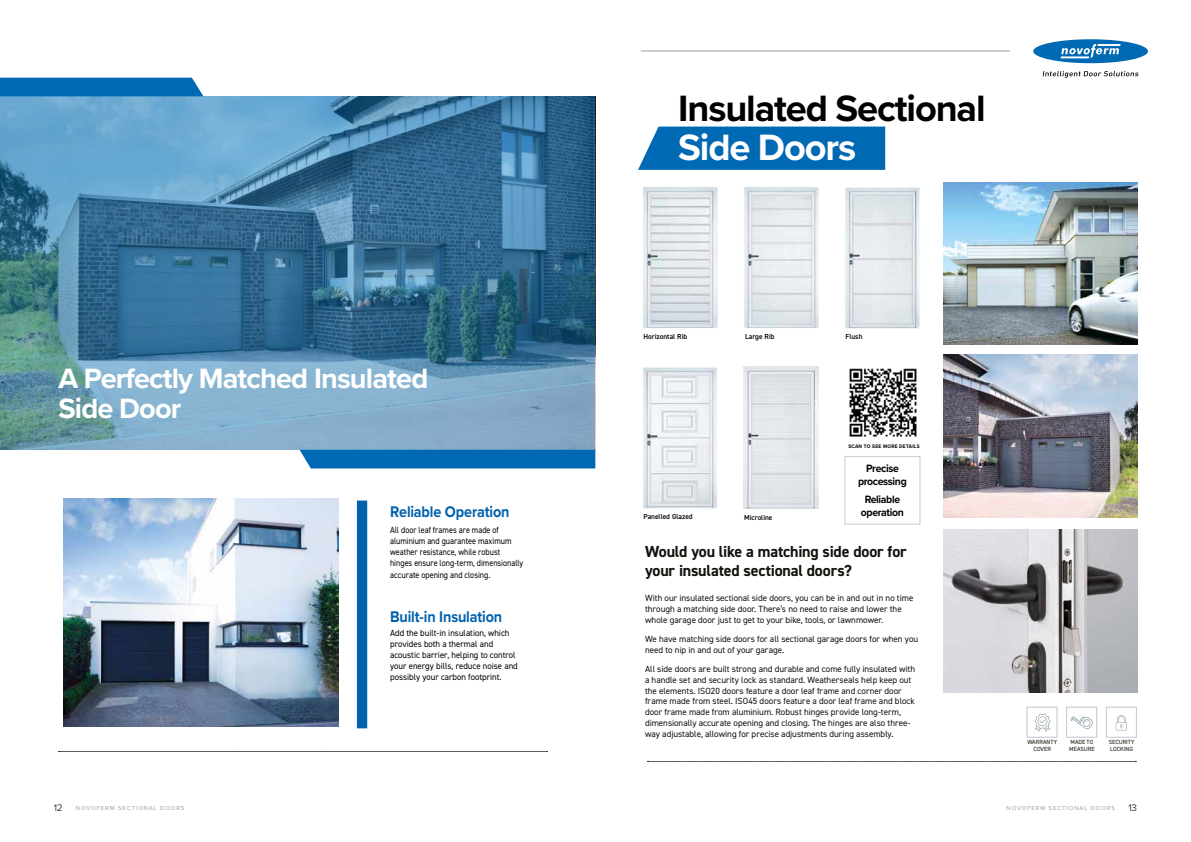
<style>
.page{position:relative;width:1191px;height:842px;background:#fff}
.page>*{position:absolute;margin:0;border:0;box-sizing:border-box;transform-origin:0 0}
.t1{font:700 38px "Proxima Nova";letter-spacing:-.03em;color:#000}
.t2{font:700 38px "Proxima Nova";letter-spacing:-.03em;color:#fff}
.t3{font:700 29px/30px "Proxima Nova";letter-spacing:-.03em;color:#fff}
.t4{font:700 16px/19.2px "DIN2014";letter-spacing:-.01em;color:#12110c}
.t5{font:700 16px "Proxima Nova";letter-spacing:-.01em;color:#0061ad;scale:.9 1}
.t6{font:700 11px/13.2px "Proxima Nova";letter-spacing:-.03em;color:#000;text-align:center;scale:.95 1}
.t7{font:10px "Proxima Nova";color:#3c3c3b}
.t8{font:9px/10.8px "DIN2014";color:#12110c}
.t9{font:9px/10.8px "DIN2014";color:#000;scale:.9 1}
.t10{font:9px/10.8px "DIN2014";color:#000}
.t11{font:600 7.3px "DIN2014";color:#000}
.t12{font:6px "Proxima Nova";letter-spacing:.15em;color:#9d9d9c}
.t13{font:6px/7.2px "DIN2014";letter-spacing:-.005em;color:#12110c}
.t14{font:700 5.3px "Proxima Nova";letter-spacing:.05em;color:#000;scale:.92 1}
</style>
<div class="page">
<svg style="left:59px;top:751px;width:488px;height:1px"></svg>
<div style="left:299px;top:450px;width:296px;height:18px;background:#0069b4"></div>
<div style="left:0;top:78px;width:203px;height:18px;background:#0069b4"></div>
<div style="left:357px;top:500px;width:10px;height:228px;background:#0061ad"></div>
<img style="left:63px;top:499px;width:276px;height:228px">
<svg style="left:0;top:96px;width:595px;height:354px;background:#5085a7"></svg>
<img style="left:943px;top:182px;width:194px;height:163px">
<div style="left:638px;top:127px;width:247px;height:43px;background:#0069b4"></div>
<img style="left:644px;top:188px;width:72px;height:139px">
<div style="left:642px;top:186px;width:76px;height:143px;border:1px solid #fff"></div>
<img style="left:745px;top:188px;width:72px;height:139px">
<div style="left:743px;top:186px;width:76px;height:143px;border:1px solid #fff"></div>
<img style="left:846px;top:189px;width:72px;height:138px">
<div style="left:844px;top:187px;width:76px;height:142px;border:1px solid #fff"></div>
<img style="left:644px;top:369px;width:72px;height:138px">
<div style="left:642px;top:367px;width:76px;height:142px;border:1px solid #fff"></div>
<img style="left:743px;top:367px;width:75px;height:141px">
<svg style="left:1042px;top:71px;width:96px;height:7px"></svg>
<svg style="left:1033px;top:39px;width:115px;height:24px"></svg>
<svg style="left:647px;top:761px;width:489px;height:1px"></svg>
<img style="left:943px;top:355px;width:194px;height:162px">
<img style="left:943px;top:530px;width:194px;height:162px">
<img style="left:849px;top:368px;width:68px;height:69px">
<div style="left:1026px;top:707px;width:31px;height:30px;border:1px solid #bfc9d0"></div>
<svg style="left:1070px;top:716px;width:23px;height:14px"></svg>
<svg style="left:1115px;top:715px;width:12px;height:15px"></svg>
<svg style="left:1034px;top:714px;width:16px;height:18px"></svg>
<div style="left:1066px;top:707px;width:30px;height:30px;border:1px solid #bfc9d0"></div>
<div style="left:1106px;top:707px;width:30px;height:30px;border:1px solid #bfc9d0"></div>
<div style="left:844px;top:456px;width:76px;height:68px;border:1px solid #ccc"></div>
<hr style="left:641px;top:51px;width:368px;height:1px;background:#9d9d9c">
<h1 class="t1" style="left:678px;top:92px;width:309px">Insulated Sectional</h1>
<h1 class="t2" style="left:678px;top:131px;width:179px">Side Doors</h1>
<h2 class="t3" style="left:58px;top:365px;width:371px">A Perfectly Matched Insulated<br>Side Door</h2>
<h3 class="t5" style="left:390px;top:505px;width:134px">Reliable Operation</h3>
<p class="t9" style="left:390px;top:525px;width:149px">All door leaf frames are made of aluminium and guarantee maximum weather resistance, while robust hinges ensure long-term, dimensionally</p>
<p class="t9" style="left:390px;top:569px;width:113px">accurate opening and closing.</p>
<h3 class="t5" style="left:390px;top:610px;width:126px">Built-in Insulation</h3>
<p class="t10" style="left:390px;top:628px;width:129px">Add the built-in insulation, which provides both a thermal and acoustic barrier, helping to control your energy bills, reduce noise and possibly your carbon footprint.</p>
<p class="t11" style="left:643px;top:333px;width:45px">Horizontal Rib</p>
<p class="t11" style="left:745px;top:333px;width:31px">Large Rib</p>
<p class="t11" style="left:845px;top:333px;width:18px">Flush</p>
<p class="t11" style="left:643px;top:513px;width:51px">Panelled Glazed</p>
<p class="t11" style="left:744px;top:514px;width:30px">Microline</p>
<p class="t14" style="left:848px;top:444px;width:79px">SCAN TO SEE MORE DETAILS</p>
<p class="t6" style="left:858px;top:462px;width:53px">Precise processing</p>
<p class="t6" style="left:861px;top:494px;width:47px">Reliable operation</p>
<h3 class="t4" style="left:645px;top:542px;width:263px">Would you like a matching side door for your insulated sectional doors?</h3>
<p class="t8" style="left:645px;top:593px;width:270px">With our insulated sectional side doors, you can be in and out in no time through a matching side door. There’s no need to raise and lower the whole garage door just to get to your bike, tools, or lawnmower.</p>
<p class="t8" style="left:645px;top:634px;width:275px">We have matching side doors for all sectional garage doors for when you need to nip in and out of your garage.</p>
<p class="t8" style="left:645px;top:664px;width:271px">All side doors are built strong and durable and come fully insulated with a handle set and security lock as standard. Weatherseals help keep out the elements. ISO20 doors feature a door leaf frame and corner door frame made from steel. ISO45 doors feature a door leaf frame and block door frame made from aluminium. Robust hinges provide long-term, dimensionally accurate opening and closing. The hinges are also three&shy;way adjustable, allowing for precise adjustments during assembly.</p>
<p class="t13" style="left:1027px;top:739px;width:31px;text-align:center">WARRANTY<br>COVER</p>
<p class="t13" style="left:1069px;top:739px;width:27px">MADE TO<br>MEASURE</p>
<p class="t13" style="left:1108px;top:739px;width:27px">SECURITY<br>LOCKING</p>
<p class="t7" style="left:54px;top:803px;width:10px">12</p>
<p class="t12" style="left:76px;top:805px;width:110px">NOVOFERM SECTIONAL DOORS</p>
<p class="t12" style="left:1006px;top:805px;width:110px">NOVOFERM SECTIONAL DOORS</p>
<p class="t7" style="left:1128px;top:803px;width:10px">13</p>
</div>
